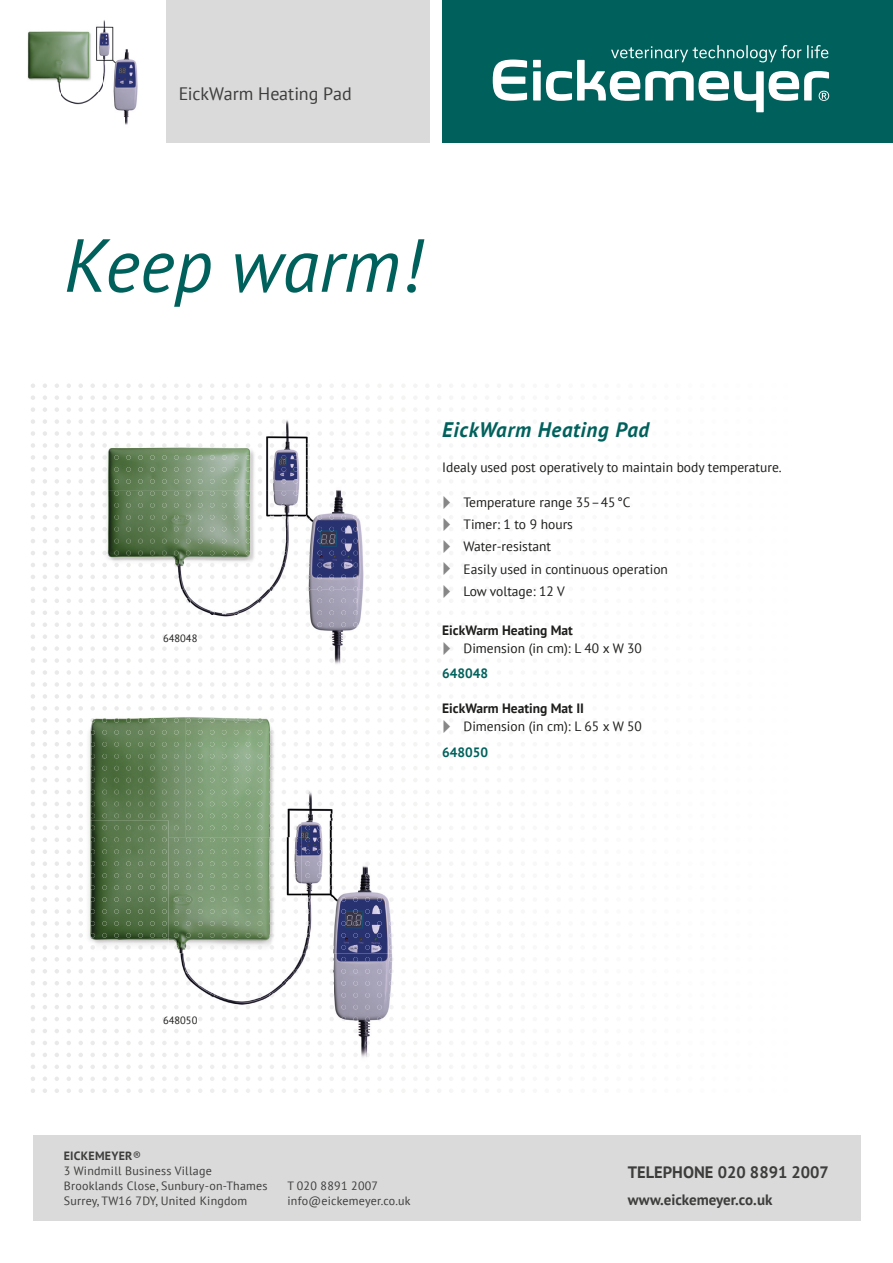
<style>
.page{position:relative;width:893px;height:1263px;background:#fff}
.page>*{position:absolute;margin:0;border:0;box-sizing:border-box;transform-origin:0 0}
.t1{font:italic 75px "PT Sans";color:#00615c}
.t2{font:italic 700 21px "PT Sans";letter-spacing:.03em;color:#00615c}
.t3{font:18px "PT Sans";letter-spacing:-.005em;color:#3d3d3c}
.t4{font:700 16.5px "PT Sans";color:#3d3d3c}
.t5{font:700 15px "PT Sans";color:#3d3d3c}
.t6{font:13.5px/22.2px "PT Sans";color:#1d1d1b}
.t7{font:700 13.5px "PT Sans";color:#1d1d1b}
.t8{font:700 13.5px "PT Sans";color:#00615c}
.t9{font:12px/15px "PT Sans";letter-spacing:.02em;color:#3d3d3c}
.t10{font:10.5px "PT Sans";color:#1d1d1b}
.s1{font-weight:700}
</style>
<div class="page">
<div style="left:442px;top:0;width:451px;height:142px;background:#00615c"></div>
<div style="left:166px;top:0;width:263px;height:142px;background:#dadada"></div>
<div style="left:33px;top:1135px;width:827px;height:85px;background:#dadada"></div>
<svg style="left:31px;top:384px;width:408px;height:4px"></svg>
<svg style="left:31px;top:395px;width:408px;height:5px"></svg>
<svg style="left:31px;top:407px;width:408px;height:5px"></svg>
<svg style="left:31px;top:419px;width:408px;height:5px"></svg>
<svg style="left:31px;top:431px;width:408px;height:5px"></svg>
<svg style="left:31px;top:443px;width:408px;height:5px"></svg>
<svg style="left:31px;top:455px;width:408px;height:5px"></svg>
<svg style="left:31px;top:467px;width:408px;height:5px"></svg>
<svg style="left:31px;top:479px;width:408px;height:5px"></svg>
<svg style="left:31px;top:611px;width:408px;height:4px"></svg>
<svg style="left:31px;top:622px;width:408px;height:5px"></svg>
<svg style="left:31px;top:670px;width:408px;height:5px"></svg>
<svg style="left:31px;top:682px;width:408px;height:5px"></svg>
<svg style="left:31px;top:694px;width:408px;height:5px"></svg>
<svg style="left:31px;top:706px;width:408px;height:5px"></svg>
<svg style="left:31px;top:742px;width:408px;height:4px"></svg>
<svg style="left:31px;top:754px;width:408px;height:4px"></svg>
<svg style="left:31px;top:766px;width:408px;height:4px"></svg>
<svg style="left:31px;top:778px;width:408px;height:4px"></svg>
<svg style="left:31px;top:790px;width:408px;height:4px"></svg>
<svg style="left:31px;top:802px;width:408px;height:4px"></svg>
<svg style="left:31px;top:814px;width:408px;height:4px"></svg>
<svg style="left:31px;top:826px;width:408px;height:4px"></svg>
<svg style="left:31px;top:838px;width:408px;height:4px"></svg>
<svg style="left:31px;top:850px;width:408px;height:4px"></svg>
<svg style="left:31px;top:861px;width:408px;height:5px"></svg>
<svg style="left:31px;top:873px;width:408px;height:5px"></svg>
<svg style="left:31px;top:885px;width:408px;height:5px"></svg>
<svg style="left:31px;top:897px;width:408px;height:5px"></svg>
<svg style="left:31px;top:909px;width:408px;height:5px"></svg>
<svg style="left:31px;top:921px;width:408px;height:5px"></svg>
<svg style="left:31px;top:933px;width:408px;height:5px"></svg>
<svg style="left:31px;top:945px;width:408px;height:5px"></svg>
<svg style="left:31px;top:957px;width:408px;height:4px"></svg>
<svg style="left:31px;top:969px;width:408px;height:4px"></svg>
<svg style="left:31px;top:981px;width:408px;height:4px"></svg>
<svg style="left:31px;top:993px;width:408px;height:4px"></svg>
<svg style="left:31px;top:1005px;width:408px;height:4px"></svg>
<svg style="left:31px;top:1017px;width:408px;height:4px"></svg>
<svg style="left:31px;top:1029px;width:408px;height:4px"></svg>
<svg style="left:31px;top:1041px;width:408px;height:4px"></svg>
<svg style="left:31px;top:1053px;width:408px;height:4px"></svg>
<svg style="left:31px;top:1065px;width:408px;height:4px"></svg>
<svg style="left:31px;top:1077px;width:408px;height:4px"></svg>
<svg style="left:31px;top:1089px;width:408px;height:4px"></svg>
<svg style="left:493px;top:60px;width:34px;height:41px"></svg>
<svg style="left:533px;top:45px;width:296px;height:67px"></svg>
<img style="left:27px;top:20px;width:111px;height:105px">
<img style="left:86px;top:395px;width:298px;height:292px">
<img style="left:90px;top:395px;width:292px;height:5px">
<img style="left:90px;top:407px;width:292px;height:5px">
<img style="left:90px;top:419px;width:292px;height:5px">
<img style="left:90px;top:431px;width:292px;height:5px">
<img style="left:90px;top:443px;width:292px;height:5px">
<img style="left:90px;top:455px;width:292px;height:5px">
<img style="left:90px;top:467px;width:292px;height:5px">
<img style="left:90px;top:479px;width:292px;height:5px">
<img style="left:90px;top:610px;width:292px;height:5px">
<img style="left:90px;top:622px;width:292px;height:5px">
<img style="left:90px;top:670px;width:292px;height:5px">
<img style="left:90px;top:682px;width:292px;height:5px">
<img style="left:37px;top:694px;width:296px;height:143px">
<img style="left:430px;top:694px;width:3px;height:124px">
<img style="left:136px;top:842px;width:138px;height:143px">
<img style="left:37px;top:957px;width:99px;height:124px">
<img style="left:334px;top:980px;width:99px;height:101px">
<img style="left:135px;top:986px;width:3px;height:95px">
<img style="left:37px;top:821px;width:132px;height:132px">
<img style="left:284px;top:821px;width:149px;height:159px">
<img style="left:185px;top:953px;width:100px;height:52px">
<img style="left:169px;top:979px;width:16px;height:2px">
<img style="left:284px;top:979px;width:17px;height:26px">
<img style="left:138px;top:694px;width:292px;height:5px">
<img style="left:138px;top:706px;width:292px;height:5px">
<img style="left:138px;top:742px;width:292px;height:4px">
<img style="left:138px;top:754px;width:292px;height:4px">
<img style="left:138px;top:766px;width:292px;height:4px">
<img style="left:138px;top:778px;width:292px;height:4px">
<img style="left:138px;top:790px;width:292px;height:4px">
<img style="left:138px;top:802px;width:292px;height:4px">
<img style="left:138px;top:814px;width:292px;height:4px">
<img style="left:138px;top:826px;width:292px;height:4px">
<img style="left:138px;top:837px;width:292px;height:5px">
<img style="left:138px;top:849px;width:292px;height:5px">
<img style="left:138px;top:861px;width:292px;height:5px">
<img style="left:138px;top:873px;width:292px;height:5px">
<img style="left:138px;top:885px;width:292px;height:5px">
<img style="left:138px;top:897px;width:292px;height:5px">
<img style="left:138px;top:909px;width:292px;height:5px">
<img style="left:138px;top:921px;width:292px;height:5px">
<img style="left:138px;top:933px;width:292px;height:5px">
<img style="left:138px;top:945px;width:292px;height:5px">
<img style="left:138px;top:957px;width:292px;height:4px">
<img style="left:138px;top:969px;width:292px;height:4px">
<img style="left:138px;top:981px;width:292px;height:4px">
<img style="left:138px;top:993px;width:292px;height:4px">
<img style="left:138px;top:1005px;width:292px;height:4px">
<img style="left:138px;top:1017px;width:292px;height:4px">
<img style="left:138px;top:1029px;width:292px;height:4px">
<img style="left:138px;top:1041px;width:292px;height:4px">
<img style="left:138px;top:1053px;width:292px;height:4px">
<img style="left:138px;top:1064px;width:292px;height:5px">
<img style="left:138px;top:1076px;width:292px;height:5px">
<svg style="left:31px;top:491px;width:408px;height:18px"></svg>
<svg style="left:31px;top:515px;width:408px;height:16px"></svg>
<svg style="left:31px;top:539px;width:408px;height:16px"></svg>
<svg style="left:31px;top:562px;width:408px;height:41px"></svg>
<svg style="left:31px;top:634px;width:408px;height:29px"></svg>
<svg style="left:31px;top:718px;width:408px;height:16px"></svg>
<h3 class="t3" style="left:179px;top:83px;width:175px">EickWarm Heating Pad</h3>
<h1 class="t1" style="left:64px;top:217px;width:359px">Keep warm!</h1>
<p class="t10" style="left:163px;top:632px;width:36px">648048</p>
<h2 class="t2" style="left:442px;top:415px;width:208px">EickWarm Heating Pad</h2>
<p class="t6" style="left:442px;top:456px;width:341px">Idealy used post operatively to maintain body temperature.</p>
<p class="t6" style="left:463px;top:491px;width:206px">Temperature range 35 – 45 °C<br>Timer: 1 to 9 hours<br>Water-resistant<br>Easily used in continuous operation<br>Low voltage: 12 V</p>
<p class="t7" style="left:442px;top:621px;width:132px">EickWarm Heating Mat</p>
<p class="t6" style="left:463px;top:637px;width:180px">Dimension (in cm): L 40 x W 30</p>
<p class="t8" style="left:442px;top:665px;width:47px">648048</p>
<p class="t7" style="left:442px;top:700px;width:143px">EickWarm Heating Mat II</p>
<p class="t6" style="left:463px;top:715px;width:180px">Dimension (in cm): L 65 x W 50</p>
<p class="t8" style="left:442px;top:743px;width:47px">648050</p>
<p class="t10" style="left:163px;top:1014px;width:36px">648050</p>
<p class="t9" style="left:64px;top:1148px;width:205px"><span class="s1">EICKEMEYER</span>®<br>3 Windmill Business Village<br>Brooklands Close, Sunbury-on-Thames<br>Surrey, TW16 7DY, United Kingdom</p>
<p class="t9" style="left:287px;top:1178px;width:125px">T 020 8891 2007 info@eickemeyer.co.uk</p>
<p class="t4" style="left:628px;top:1161px;width:203px">TELEPHONE 020 8891 2007</p>
<p class="t5" style="left:628px;top:1190px;width:146px">www.eickemeyer.co.uk</p>
</div>
